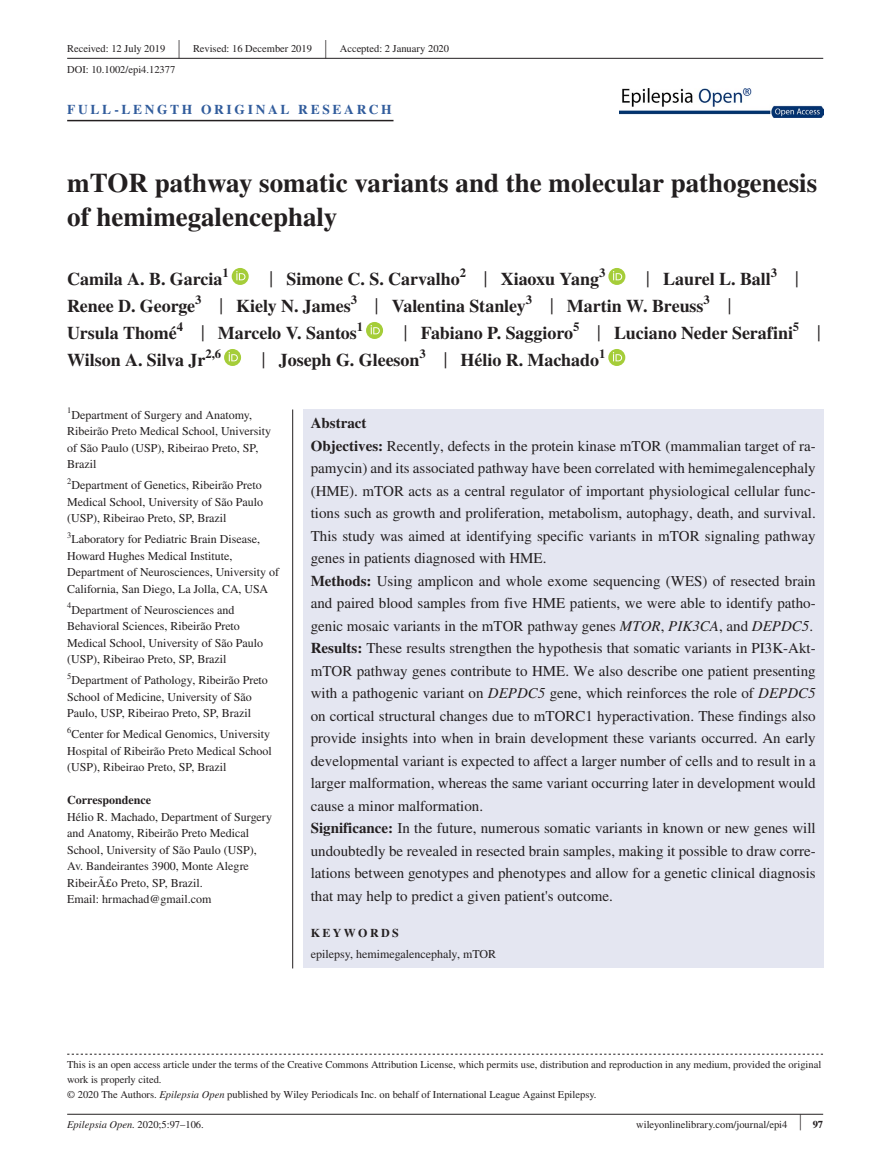
<style>
.page{position:relative;width:893px;height:1174px;background:#fff}
.page>*{position:absolute;margin:0;border:0;box-sizing:border-box;transform-origin:0 0}
.t1{font:700 27px/34.5px "STIX";color:#231f20}
.t2{font:26.55px "STIX";color:#231f20;scale:.4 1}
.t3{font:700 18px/27px "STIX";letter-spacing:-.005em;color:#231f20}
.t4{font:15px/22.5px "STIX";color:#231f20}
.t5{font:700 13.5px "STIX";letter-spacing:.2em;color:#315c9c}
.t6{font:12px/16.5px "STIX";color:#231f20}
.t7{font:700 12px "STIX";color:#231f20}
.t8{font:700 12px "STIX";letter-spacing:.2em;color:#231f20}
.t9{font:10.5px/15px "STIX";color:#231f20}
.t10{font:italic 10.5px "STIX";color:#231f20}
.t11{font:8.4px "STIX";color:#231f20}
.s1{font-weight:400;font-size:23.4px}
.s2{font-weight:700}
.s3{font-style:italic}
.s4{font-style:normal}
.s5{font-size:23.1px}
</style>
<div class="page">
<hr style="left:67px;top:1113px;width:756px;height:1px;background:#231f20">
<img style="left:619px;top:88px;width:204px;height:30px">
<hr style="left:67px;top:58px;width:756px;height:1px;background:#231f20">
<hr style="left:67px;top:120px;width:326px;height:1px;background:#231f20">
<svg style="left:232px;top:268px;width:17px;height:17px"></svg>
<svg style="left:236px;top:271px;width:9px;height:9px"></svg>
<svg style="left:608px;top:268px;width:17px;height:17px"></svg>
<svg style="left:613px;top:271px;width:9px;height:9px"></svg>
<svg style="left:366px;top:322px;width:17px;height:17px"></svg>
<svg style="left:371px;top:325px;width:9px;height:9px"></svg>
<svg style="left:224px;top:349px;width:17px;height:17px"></svg>
<svg style="left:229px;top:352px;width:9px;height:9px"></svg>
<svg style="left:608px;top:349px;width:17px;height:17px"></svg>
<svg style="left:613px;top:352px;width:9px;height:9px"></svg>
<svg style="left:67px;top:1053px;width:756px;height:1px"></svg>
<div style="left:303px;top:409px;width:520px;height:559px;background:#e4e6f1"></div>
<hr style="left:292px;top:409px;width:1px;height:559px;background:#231f20">
<p class="t9" style="left:67px;top:41px;width:100px">Received: 12 July 2019</p>
<h2 class="t2" style="left:178px;top:31px;width:7px">|</h2>
<p class="t9" style="left:193px;top:41px;width:120px">Revised: 16 December 2019</p>
<h2 class="t2" style="left:325px;top:31px;width:7px">|</h2>
<p class="t9" style="left:340px;top:41px;width:111px">Accepted: 2 January 2020</p>
<p class="t9" style="left:67px;top:63px;width:110px">DOI: 10.1002/epi4.12377</p>
<p class="t5" style="left:67px;top:101px;width:326px">FULL-LENGTH ORIGINAL RESEARCH</p>
<h1 class="t1" style="left:67px;top:165px;width:752px">mTOR pathway somatic variants and the molecular pathogenesis of hemimegalencephaly</h1>
<p class="t3" style="left:67px;top:265px;width:163px">Camila A. B. Garcia<sup>1</sup></p>
<p class="t3" style="left:270px;top:265px;width:337px"><span class="s1">|</span> Simone C. S. Carvalho<sup>2</sup> <span class="s1">|</span> Xiaoxu Yang<sup>3</sup></p>
<p class="t3" style="left:67px;top:265px;width:733px;text-indent:579px"><span class="s1">|</span> Laurel L. Ball<sup>3</sup> <span class="s1">|<br></span>Renee D. George<sup>3</sup> <span class="s1">|</span> Kiely N. James<sup>3</sup> <span class="s1">|</span> Valentina Stanley<sup>3</sup> <span class="s1">|</span> Martin W. Breuss<sup>3</sup> <span class="s1">|<br></span>Ursula Thomé<sup>4</sup> <span class="s1">|</span> Marcelo V. Santos<sup>1</sup></p>
<p class="t3" style="left:404px;top:319px;width:418px"><span class="s1">|</span> Fabiano P. Saggioro<sup>5</sup> <span class="s1">|</span> Luciano Neder Serafini<sup>5</sup> <span class="s1">|</span></p>
<p class="t3" style="left:67px;top:346px;width:155px">Wilson A. Silva Jr<sup>2,6</sup></p>
<p class="t3" style="left:262px;top:346px;width:345px"><span class="s1">|</span> Joseph G. Gleeson<sup>3</sup> <span class="s1">|</span> Hélio R. Machado<sup>1</sup></p>
<p class="t11" style="left:67px;top:404px;width:6px">1</p>
<p class="t6" style="left:67px;top:407px;width:206px;text-indent:4px">Department of Surgery and Anatomy,<br>Ribeirão Preto Medical School, University of São Paulo (USP), Ribeirao Preto, SP,<br>Brazil</p>
<p class="t11" style="left:67px;top:475px;width:6px">2</p>
<p class="t6" style="left:67px;top:477px;width:197px;text-align:justify;text-indent:4px">Department of Genetics, Ribeirão Preto Medical School, University of São Paulo (USP), Ribeirao Preto, SP, Brazil</p>
<p class="t11" style="left:67px;top:529px;width:6px">3</p>
<p class="t6" style="left:67px;top:531px;width:213px;text-indent:4px">Laboratory for Pediatric Brain Disease, Howard Hughes Medical Institute, Department of Neurosciences, University of California, San Diego, La Jolla, CA, USA</p>
<p class="t11" style="left:67px;top:599px;width:6px">4</p>
<p class="t6" style="left:67px;top:602px;width:197px;text-indent:4px">Department of Neurosciences and Behavioral Sciences, Ribeirão Preto Medical School, University of São Paulo (USP), Ribeirao Preto, SP, Brazil</p>
<p class="t11" style="left:67px;top:670px;width:6px">5</p>
<p class="t6" style="left:67px;top:672px;width:202px;text-indent:4px">Department of Pathology, Ribeirão Preto<br>School of Medicine, University of São<br>Paulo, USP, Ribeirao Preto, SP, Brazil</p>
<p class="t11" style="left:67px;top:724px;width:6px">6</p>
<p class="t6" style="left:67px;top:726px;width:206px;text-indent:4px">Center for Medical Genomics, University<br>Hospital of Ribeirão Preto Medical School (USP), Ribeirao Preto, SP, Brazil</p>
<p class="t7" style="left:67px;top:793px;width:85px">Correspondence</p>
<p class="t6" style="left:67px;top:809px;width:206px">Hélio R. Machado, Department of Surgery and Anatomy, Ribeirão Preto Medical School, University of São Paulo (USP), Av. Bandeirantes 3900, Monte Alegre RibeirÃ£o Preto, SP, Brazil.<br>Email: hrmachad@gmail.com</p>
<p class="t4" style="left:311px;top:413px;width:507px"><span class="s2">Abstract<br>Objectives:</span> Recently, defects in the protein kinase mTOR (mammalian target of ra&shy;pamycin) and its associated pathway have been correlated with hemimegalencephaly (HME). mTOR acts as a central regulator of important physiological cellular func&shy;tions such as growth and proliferation, metabolism, autophagy, death, and survival.<br>This study was aimed at identifying specific variants in mTOR signaling pathway genes in patients diagnosed with HME.<br><span class="s2">Methods:</span> Using amplicon and whole exome sequencing (WES) of resected brain and paired blood samples from five HME patients, we were able to identify patho&shy;genic mosaic variants in the mTOR pathway genes <span class="s3">MTOR</span>, <span class="s3">PIK3CA</span>, and <span class="s3">DEPDC5</span>.<br><span class="s2">Results:</span> These results strengthen the hypothesis that somatic variants in PI3K-Akt&shy;mTOR pathway genes contribute to HME. We also describe one patient presenting with a pathogenic variant on <span class="s3">DEPDC5</span> gene, which reinforces the role of <span class="s3">DEPDC5 </span>on cortical structural changes due to mTORC1 hyperactivation. These findings also provide insights into when in brain development these variants occurred. An early developmental variant is expected to affect a larger number of cells and to result in a larger malformation, whereas the same variant occurring later in development would cause a minor malformation.<br><span class="s2">Significance:</span> In the future, numerous somatic variants in known or new genes will undoubtedly be revealed in resected brain samples, making it possible to draw corre&shy;lations between genotypes and phenotypes and allow for a genetic clinical diagnosis that may help to predict a given patient's outcome.</p>
<p class="t8" style="left:311px;top:925px;width:90px">KEYWORDS</p>
<p class="t6" style="left:311px;top:946px;width:187px">epilepsy, hemimegalencephaly, mTOR</p>
<p class="t9" style="left:67px;top:1057px;width:756px">This is an open access article under the terms of the Creative Commons Attribution License, which permits use, distribution and reproduction in any medium, provided the original work is properly cited.<br>© 2020 The Authors. <span class="s3">Epilepsia Open</span> published by Wiley Periodicals Inc. on behalf of International League Against Epilepsy.</p>
<p class="t10" style="left:67px;top:1117px;width:138px">Epilepsia Open. <span class="s4">2020;5:97–106.</span></p>
<p class="t9" style="left:636px;top:1117px;width:188px">wileyonlinelibrary.com/journal/epi4 <span class="s5">|</span> <span class="s2">97</span></p>
</div>
